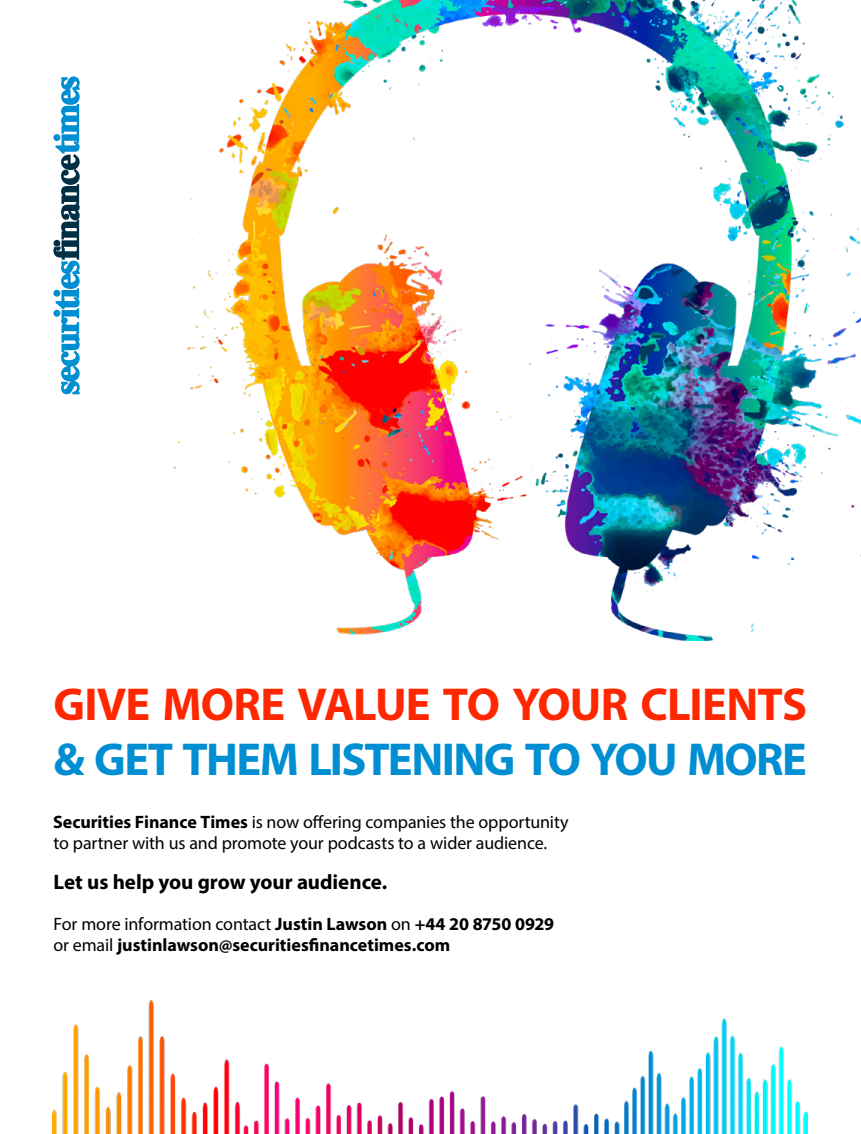
<style>
.page{position:relative;width:861px;height:1134px;background:#fff}
.page>*{position:absolute;margin:0;border:0;box-sizing:border-box;transform-origin:0 0}
.t1{font:700 46.35px/55.3px "Myriad Pro";letter-spacing:-.03em;color:#fe2700}
.t2{font:700 21px "Myriad Pro";color:#000}
.t3{font:18px/21px "Myriad Pro";letter-spacing:-.005em;color:#000}
.t4{font:700 18px/21px "Myriad Pro";color:#000}
.s1{color:#008ed3}
.s2{font-weight:700}
.s3{font-weight:400}
</style>
<div class="page">
<img style="left:173px;top:0;width:688px;height:640px">
<img style="left:53px;top:1000px;width:754px;height:134px">
<svg style="left:53px;top:76px;width:27px;height:318px"></svg>
<p class="t1" style="left:53px;top:675px;width:755px">GIVE MORE VALUE TO YOUR CLIENTS <span class="s1">&amp; GET THEM LISTENING TO YOU MORE</span></p>
<p class="t3" style="left:53px;top:811px;width:517px"><span class="s2">Securities Finance Times</span> is now offering companies the opportunity to partner with us and promote your podcasts to a wider audience.</p>
<p class="t2" style="left:53px;top:869px;width:335px">Let us help you grow your audience.</p>
<p class="t4" style="left:53px;top:913px;width:502px"><span class="s3">For more information contact</span> Justin Lawson <span class="s3">on</span> +44 20 8750 0929 <span class="s3">or email</span> justinlawson@securitiesfinancetimes.com</p>
</div>
